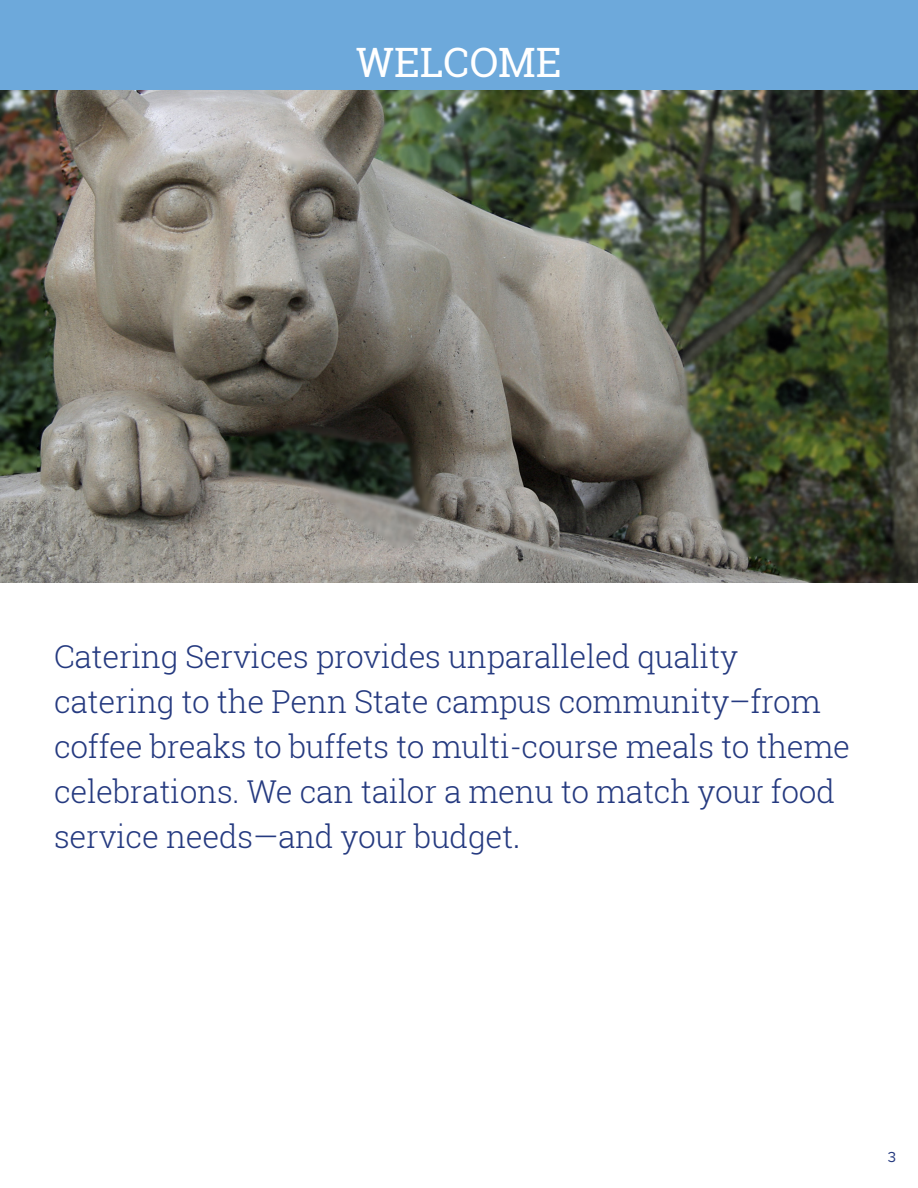
<style>
.page{position:relative;width:918px;height:1188px;background:#fff}
.page>*{position:absolute;margin:0;border:0;box-sizing:border-box;transform-origin:0 0}
.PAGE_HEADERS{font:40.5px "Roboto Slab";color:#fff}
.Introduction{font:300 31.5px/45px "Roboto Slab";letter-spacing:-.01em;color:#253a80}
.t1{font:15px "Proxima Nova";color:#253a80}
.s1{font-size:36px}
</style>
<div class="page">
<div style="left:0;top:0;width:918px;height:91px;background:#6da9db"></div>
<img style="left:0;top:91px;width:918px;height:491px">
<p class="PAGE_HEADERS" style="left:356px;top:36px;width:207px">WELCOME</p>
<p class="Introduction" style="left:54px;top:633px;width:798px">Catering Services provides unparalleled quality catering to the Penn State campus community–from coffee breaks to buffets to multi-course meals to theme celebrations. We can tailor a menu to match your food service needs—and your budget<span class="s1">.</span></p>
<p class="t1" style="left:888px;top:1146px;width:10px">3</p>
</div>
